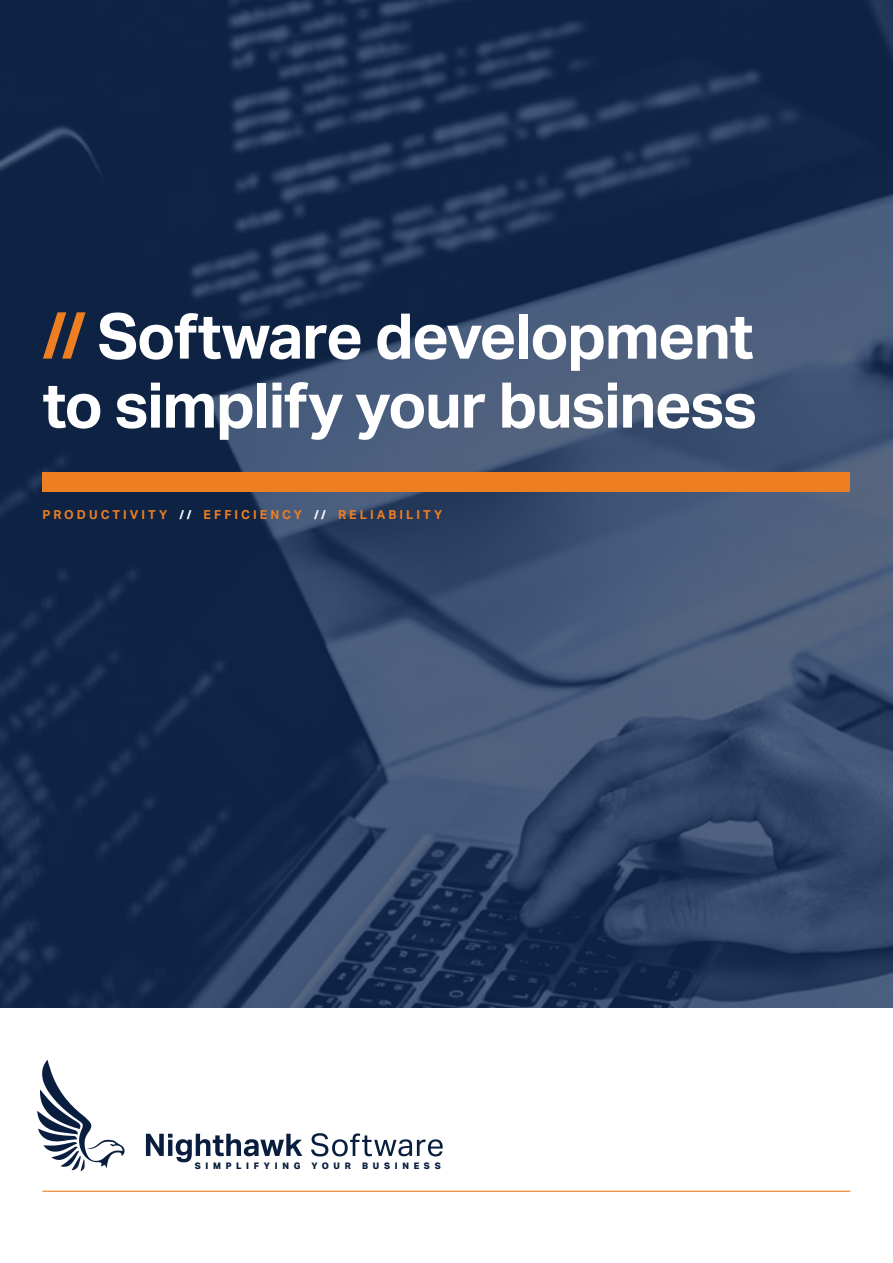
<style>
.page{position:relative;width:893px;height:1263px;background:#fff}
.page>*{position:absolute;margin:0;border:0;box-sizing:border-box;transform-origin:0 0}
.t1{font:700 63px/69px "Aktiv Grotesk";letter-spacing:-.025em;color:#fff}
.t2{font:700 12.3px "Aktiv Grotesk";letter-spacing:.245em;color:#ee7e22}
.t3{font:800 9px "Aktiv Grotesk";letter-spacing:.52em;color:#091e3f}
.s1{color:#ee7e22}
.s2{color:#fff}
</style>
<div class="page">
<img style="left:0;top:0;width:893px;height:1008px">
<div style="left:43px;top:472px;width:807px;height:20px;background:#ee7e22"></div>
<svg style="left:37px;top:1060px;width:88px;height:111px"></svg>
<hr style="left:43px;top:1191px;width:807px;height:1px;background:#ee7e22">
<svg style="left:146px;top:1133px;width:297px;height:29px"></svg>
<p class="t1" style="left:43px;top:302px;width:716px"><span class="s1">//</span> Software development to simplify your business</p>
<p class="t2" style="left:43px;top:508px;width:401px">PRODUCTIVITY <span class="s2">//</span> EFFICIENCY <span class="s2">//</span> RELIABILITY</p>
<p class="t3" style="left:195px;top:1160px;width:158px">SIMPLIFYING YOUR</p>
<p class="t3" style="left:362px;top:1160px;width:80px">BUSINESS</p>
</div>
